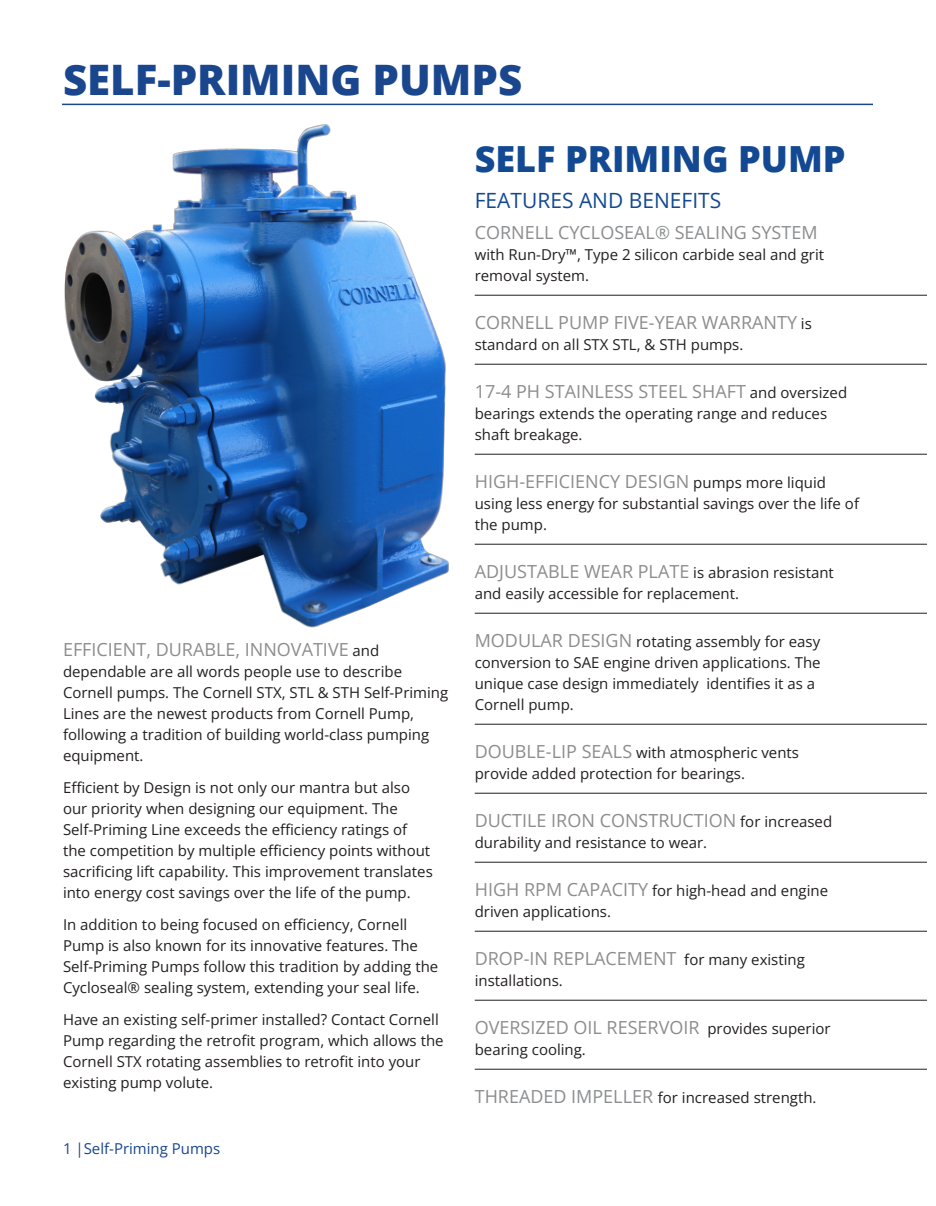
<style>
.page{position:relative;width:936px;height:1206px;background:#fff}
.page>*{position:absolute;margin:0;border:0;box-sizing:border-box;transform-origin:0 0}
._28pt_-_XBOLD_-_WHITE{font:800 42px "Open Sans";color:#1a468e}
.Body{font:800 36px "Open Sans";color:#124992}
._14_pt_heading_Blue{font:700 21px "Open Sans";color:#124992}
.Body-2{font:700 18px "Open Sans";color:#8b8c8e}
.Body-3{font:15px/21px "Open Sans";color:#231f20}
.t1{font:700 15px "Open Sans";color:#1a468e}
.s1{font-weight:400;font-size:15px;color:#231f20}
.s2{font-weight:700;font-size:18px;color:#8b8c8e}
</style>
<div class="page">
<hr style="left:62px;top:104px;width:811px;height:1px;background:#1a468e">
<hr style="left:475px;top:295px;width:452px;height:1px;background:#231f20">
<hr style="left:475px;top:364px;width:452px;height:1px;background:#231f20">
<hr style="left:475px;top:454px;width:452px;height:1px;background:#231f20">
<hr style="left:475px;top:544px;width:452px;height:1px;background:#231f20">
<hr style="left:475px;top:613px;width:452px;height:1px;background:#231f20">
<hr style="left:475px;top:724px;width:452px;height:1px;background:#231f20">
<hr style="left:475px;top:793px;width:452px;height:1px;background:#231f20">
<hr style="left:475px;top:862px;width:452px;height:1px;background:#231f20">
<hr style="left:475px;top:931px;width:452px;height:1px;background:#231f20">
<hr style="left:475px;top:1000px;width:452px;height:1px;background:#231f20">
<hr style="left:475px;top:1069px;width:452px;height:1px;background:#231f20">
<img style="left:64px;top:124px;width:385px;height:504px">
<p class="_28pt_-_XBOLD_-_WHITE" style="left:63px;top:48px;width:461px">SELF-PRIMING PUMPS</p>
<p class="Body-2" style="left:63px;top:637px;width:318px">EFFICIENT, DURABLE, INNOVATIVE <span class="s1">and</span></p>
<p class="Body-3" style="left:63px;top:661px;width:387px">dependable are all words people use to describe Cornell pumps. The Cornell STX, STL &amp; STH Self-Priming Lines are the newest products from Cornell Pump, following a tradition of building world-class pumping equipment.</p>
<p class="Body-3" style="left:63px;top:777px;width:371px">Efficient by Design is not only our mantra but also our priority when designing our equipment. The Self-Priming Line exceeds the efficiency ratings of the competition by multiple efficiency points without sacrificing lift capability. This improvement translates into energy cost savings over the life of the pump.</p>
<p class="Body-3" style="left:63px;top:913px;width:377px">In addition to being focused on efficiency, Cornell Pump is also known for its innovative features. The Self-Priming Pumps follow this tradition by adding the Cycloseal® sealing system, extending your seal life.</p>
<p class="Body-3" style="left:63px;top:1008px;width:382px">Have an existing self-primer installed? Contact Cornell Pump regarding the retrofit program, which allows the Cornell STX rotating assemblies to retrofit into your existing pump volute.</p>
<p class="t1" style="left:63px;top:1139px;width:159px">1 |Self-Priming Pumps</p>
<p class="Body" style="left:475px;top:131px;width:372px">SELF PRIMING PUMP</p>
<p class="_14_pt_heading_Blue" style="left:475px;top:186px;width:248px">FEATURES AND BENEFITS</p>
<p class="Body-2" style="left:475px;top:220px;width:344px">CORNELL CYCLOSEAL® SEALING SYSTEM</p>
<p class="Body-3" style="left:475px;top:244px;width:351px">with Run-Dry™, Type 2 silicon carbide seal and grit removal system.</p>
<p class="Body-2" style="left:475px;top:310px;width:339px">CORNELL PUMP FIVE-YEAR WARRANTY <span class="s1">is</span></p>
<p class="Body-3" style="left:475px;top:334px;width:270px">standard on all STX STL, &amp; STH pumps.</p>
<p class="Body-2" style="left:475px;top:379px;width:374px">17-4 PH STAINLESS STEEL SHAFT <span class="s1">and oversized</span></p>
<p class="Body-3" style="left:475px;top:403px;width:354px">bearings extends the operating range and reduces shaft breakage.</p>
<p class="Body-2" style="left:475px;top:469px;width:353px">HIGH-EFFICIENCY DESIGN <span class="s1">pumps more liquid</span></p>
<p class="Body-3" style="left:475px;top:493px;width:386px">using less energy for substantial savings over the life of the pump.</p>
<p class="Body-2" style="left:475px;top:559px;width:361px">ADJUSTABLE WEAR PLATE <span class="s1">is abrasion resistant</span></p>
<p class="Body-3" style="left:475px;top:583px;width:266px">and easily accessible for replacement.</p>
<p class="Body-3" style="left:475px;top:631px;width:347px"><span class="s2">MODULAR DESIGN</span> rotating assembly for easy conversion to SAE engine driven applications. The unique case design immediately identifies it as a Cornell pump.</p>
<p class="Body-3" style="left:475px;top:742px;width:326px"><span class="s2">DOUBLE-LIP SEALS</span> with atmospheric vents provide added protection for bearings.</p>
<p class="Body-2" style="left:475px;top:808px;width:359px">DUCTILE IRON CONSTRUCTION <span class="s1">for increased</span></p>
<p class="Body-3" style="left:475px;top:832px;width:234px">durability and resistance to wear.</p>
<p class="Body-3" style="left:475px;top:880px;width:355px"><span class="s2">HIGH RPM CAPACITY</span> for high-head and engine driven applications.</p>
<p class="Body-2" style="left:475px;top:946px;width:332px">DROP-IN REPLACEMENT <span class="s1">for many existing</span></p>
<p class="Body-3" style="left:475px;top:970px;width:90px">installations.</p>
<p class="Body-2" style="left:475px;top:1015px;width:357px">OVERSIZED OIL RESERVOIR <span class="s1">provides superior</span></p>
<p class="Body-3" style="left:475px;top:1039px;width:113px">bearing cooling.</p>
<p class="Body-3" style="left:475px;top:1087px;width:343px"><span class="s2">THREADED IMPELLER</span> for increased strength.</p>
</div>
